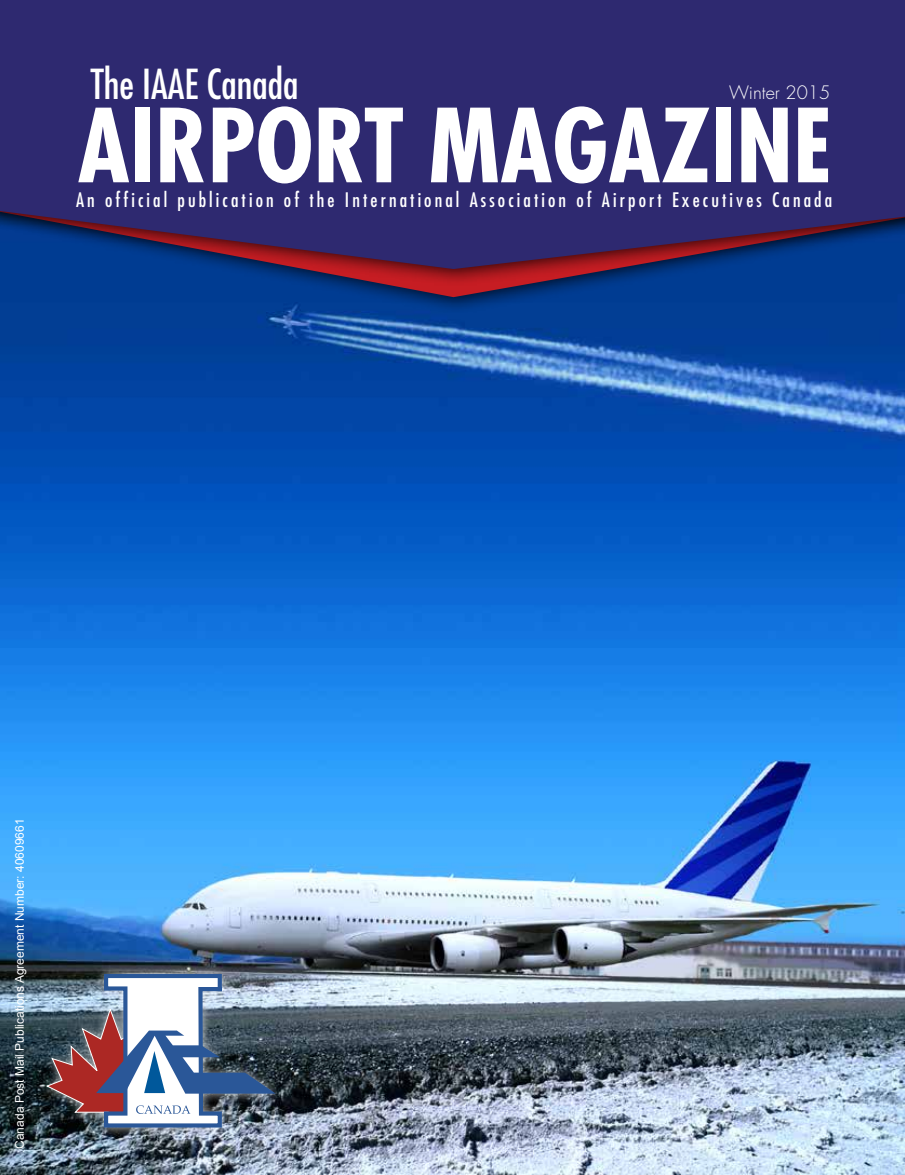
<style>
.page{position:relative;width:905px;height:1175px;background:#fff}
.page>*{position:absolute;margin:0;border:0;box-sizing:border-box;transform-origin:0 0}
.t1{font:700 condensed 99px "Futura";color:#fff}
.t2{font:condensed 40.2px "Futura";color:#fff}
.t3{font:condensed 19.5px "Futura";letter-spacing:.16em;color:#fff}
.t4{font:300 18px "Futura";color:#fff}
.t5{font:12px "Arial";color:#fff}
</style>
<div class="page">
<img style="left:0;top:314px;width:904px;height:860px">
<div style="left:0;top:0;width:904px;height:314px;background:#003c92"></div>
<svg style="left:329px;top:286px;width:262px;height:11px"></svg>
<div style="left:0;top:0;width:904px;height:286px;background:#000;opacity:.75"></div>
<svg style="left:0;top:0;width:904px;height:269px;background:#2e286d"></svg>
<div style="left:39px;top:964px;width:244px;height:172px;background:#fff;opacity:.75"></div>
<svg style="left:47px;top:974px;width:229px;height:153px"></svg>
<h2 class="t2" style="left:91px;top:60px;width:209px">The IAAE Canada</h2>
<p class="t4" style="left:729px;top:82px;width:103px">Winter 2015</p>
<h1 class="t1" style="left:77px;top:84px;width:755px">AIRPORT MAGAZINE</h1>
<p class="t3" style="left:76px;top:188px;width:757px">An official publication of the International Association of Airport Executives Canada</p>
<p class="t5" style="left:12px;top:1148px;width:332px;rotate:-90deg">Canada Post Mail Publications Agreement Number: 40609661</p>
</div>
